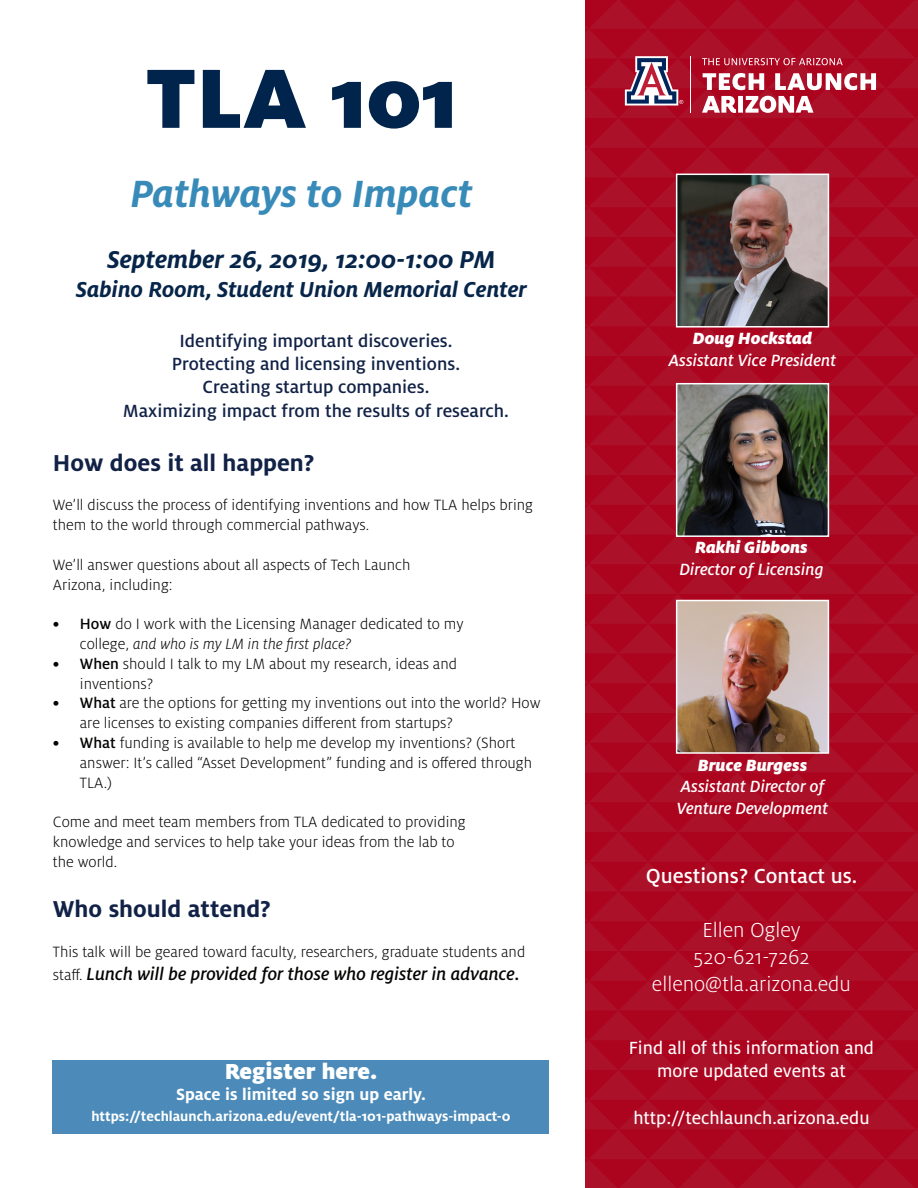
<style>
.page{position:relative;width:918px;height:1188px;background:#fff}
.page>*{position:absolute;margin:0;border:0;box-sizing:border-box;transform-origin:0 0}
.t1{font:900 93px "Milo OT";color:#00244b}
.t2{font:italic 700 42px "Milo OT";color:#388bb9}
.t3{font:italic 700 27px "Milo OT";color:#062549}
.t4{font:700 25.5px "Milo OT";color:#122247}
.t5{font:italic 700 24px "Milo OT";color:#062549}
.t6{font:900 24px "Milo OT";color:#fff}
.t7{font:300 22.5px "Milo OT";color:#fff}
.t8{font:500 22.5px "Milo OT";color:#fff}
.t9{font:500 19.5px "Milo OT";color:#122247}
.t10{font:19.5px/23.4px "Milo OT Text";color:#fff;text-align:center}
.t11{font:italic 500 19.5px "Milo OT";color:#040503}
.t12{font:italic 500 18px/21.6px "Milo OT";color:#fff}
.t13{font:italic 900 18px "Milo OT";color:#fff}
.t14{font:700 18px "Milo OT";color:#fff}
.t15{font:300 16.5px/19.8px "Milo OT";color:#040503}
.t16{font:700 15px "Milo OT";color:#fff}
.s1{font-weight:500}
.s2{font-style:italic}
.s3{font-weight:300;font-style:normal;font-size:16.5px}
</style>
<div class="page">
<div style="left:585px;top:0;width:333px;height:1188px;background:#ac0b25"></div>
<hr style="left:690px;top:56px;width:1px;height:57px;background:#fff">
<div style="left:53px;top:1060px;width:496px;height:74px;background:#4c8bb9"></div>
<img style="left:679px;top:386px;width:147px;height:148px">
<div style="left:676px;top:383px;width:153px;height:154px;border:2px solid #fff"></div>
<img style="left:679px;top:603px;width:147px;height:148px">
<div style="left:676px;top:600px;width:153px;height:154px;border:2px solid #fff"></div>
<img style="left:679px;top:177px;width:147px;height:148px">
<div style="left:676px;top:174px;width:153px;height:154px;border:2px solid #fff"></div>
<p class="t1" style="left:146px;top:44px;width:313px">TLA 101</p>
<p class="t2" style="left:131px;top:170px;width:343px">Pathways to Impact</p>
<p class="t3" style="left:107px;top:245px;width:390px">September 26, 2019, 12:00-1:00 PM</p>
<p class="t5" style="left:76px;top:276px;width:452px">Sabino Room, Student Union Memorial Center</p>
<p class="t9" style="left:179px;top:330px;width:275px">Identifying important discoveries.</p>
<p class="t9" style="left:172px;top:353px;width:290px">Protecting and licensing inventions.</p>
<p class="t9" style="left:203px;top:377px;width:228px">Creating startup companies.</p>
<p class="t9" style="left:123px;top:400px;width:388px">Maximizing impact from the results of research.</p>
<p class="t4" style="left:53px;top:448px;width:263px">How does it all happen?</p>
<p class="t15" style="left:53px;top:496px;width:482px">We’ll discuss the process of identifying inventions and how TLA helps bring them to the world through commercial pathways.</p>
<p class="t15" style="left:53px;top:555px;width:359px">We’ll answer questions about all aspects of Tech Launch<br>Arizona, including:</p>
<p class="t15" style="left:80px;top:614px;width:385px;text-indent:-27px"><span class="s1">• How</span> do I work with the Licensing Manager dedicated to my college, <span class="s2">and who is my LM in the first place?</span></p>
<p class="t15" style="left:80px;top:654px;width:379px;text-indent:-27px"><span class="s1">• When</span> should I talk to my LM about my research, ideas and inventions?</p>
<p class="t15" style="left:80px;top:694px;width:462px;text-indent:-27px"><span class="s1">• What</span> are the options for getting my inventions out into the world? How are licenses to existing companies different from startups?</p>
<p class="t15" style="left:80px;top:733px;width:454px;text-indent:-27px"><span class="s1">• What</span> funding is available to help me develop my inventions? (Short answer: It’s called “Asset Development” funding and is offered through<br>TLA.)</p>
<p class="t15" style="left:53px;top:812px;width:414px">Come and meet team members from TLA dedicated to providing knowledge and services to help take your ideas from the lab to the world.</p>
<p class="t4" style="left:53px;top:895px;width:219px">Who should attend?</p>
<p class="t15" style="left:53px;top:942px;width:474px">This talk will be geared toward faculty, researchers, graduate students and</p>
<p class="t11" style="left:53px;top:963px;width:468px"><span class="s3">staff.</span> Lunch will be provided for those who register in advance.</p>
<p class="t6" style="left:225px;top:1058px;width:154px">Register here.</p>
<p class="t14" style="left:176px;top:1084px;width:251px">Space is limited so sign up early.</p>
<p class="t16" style="left:91px;top:1108px;width:421px">https://techlaunch.arizona.edu/event/tla-101-pathways-impact-0</p>
<p class="t13" style="left:693px;top:328px;width:121px">Doug Hockstad</p>
<p class="t12" style="left:669px;top:349px;width:169px">Assistant Vice President</p>
<p class="t13" style="left:695px;top:537px;width:114px">Rakhi Gibbons</p>
<p class="t12" style="left:679px;top:559px;width:146px">Director of Licensing</p>
<p class="t13" style="left:698px;top:755px;width:111px">Bruce Burgess</p>
<p class="t12" style="left:677px;top:776px;width:153px">Assistant Director of<br>Venture Development</p>
<p class="t8" style="left:646px;top:863px;width:213px">Questions? Contact us.</p>
<p class="t7" style="left:702px;top:918px;width:100px">Ellen Ogley</p>
<p class="t7" style="left:693px;top:945px;width:118px">520-621-7262</p>
<p class="t7" style="left:652px;top:972px;width:201px">elleno@tla.arizona.edu</p>
<p class="t10" style="left:629px;top:1036px;width:247px">Find all of this information and more updated events at</p>
<p class="t10" style="left:633px;top:1106px;width:238px">http://techlaunch.arizona.edu</p>
</div>
